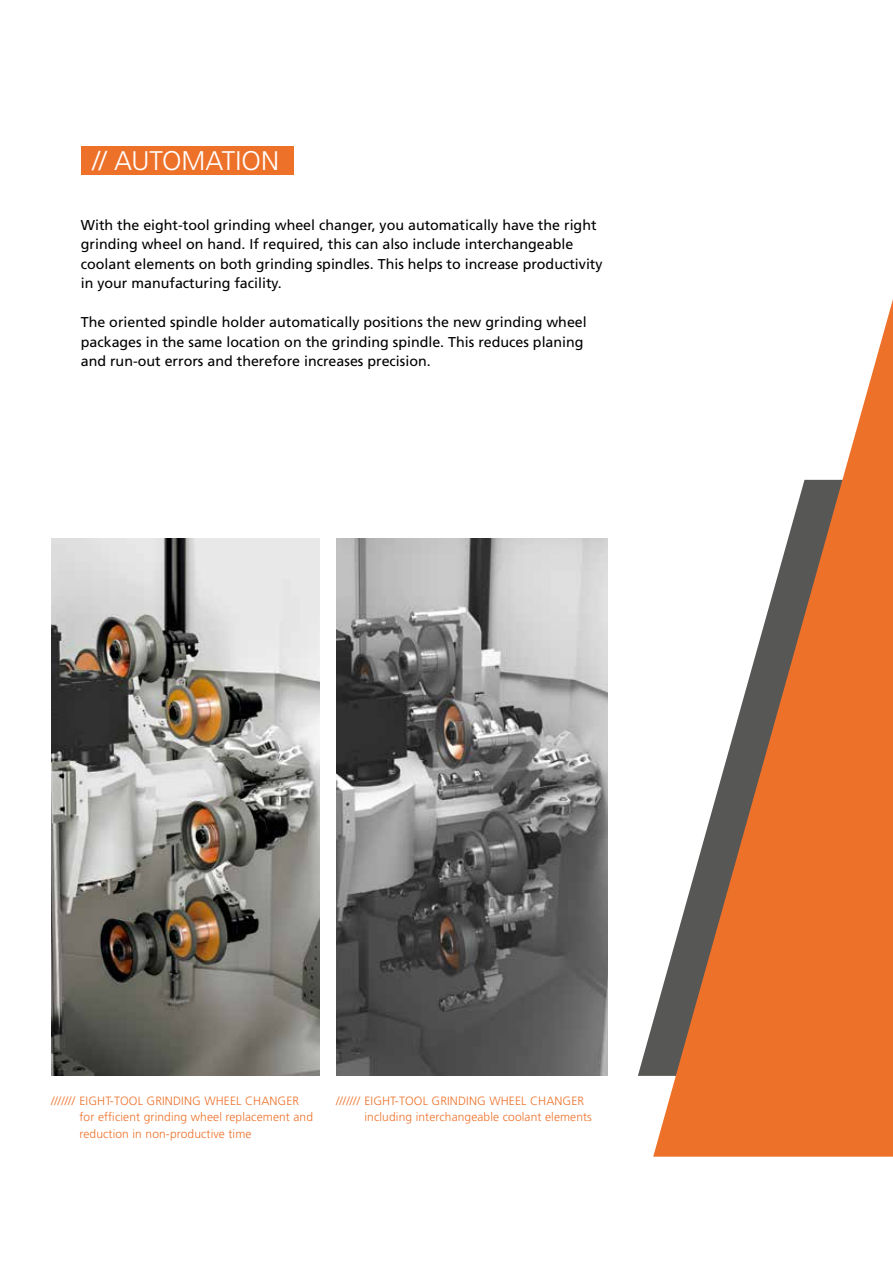
<style>
.page{position:relative;width:893px;height:1263px;background:#fff}
.page>*{position:absolute;margin:0;border:0;box-sizing:border-box;transform-origin:0 0}
.t1{font:300 27px "Frutiger";color:#fff}
.t2{font:14.25px/19.5px "Frutiger";color:#000}
.t3{font:300 12px/16.5px "Frutiger";letter-spacing:.01em;color:#ee712a}
</style>
<div class="page">
<div style="left:81px;top:147px;width:212px;height:28px;background:#ee712a"></div>
<img style="left:51px;top:539px;width:268px;height:537px">
<img style="left:336px;top:539px;width:272px;height:537px">
<svg style="left:653px;top:299px;width:240px;height:858px"></svg>
<h1 class="t1" style="left:92px;top:146px;width:188px">// AUTOMATION</h1>
<p class="t2" style="left:81px;top:215px;width:523px">With the eight-tool grinding wheel changer, you automatically have the right grinding wheel on hand. If required, this can also include interchangeable coolant elements on both grinding spindles. This helps to increase productivity in your manufacturing facility.</p>
<p class="t2" style="left:81px;top:313px;width:507px">The oriented spindle holder automatically positions the new grinding wheel packages in the same location on the grinding spindle. This reduces planing and run-out errors and therefore increases precision.</p>
<p class="t3" style="left:80px;top:1092px;width:235px;text-indent:-28px">/////// EIGHT-TOOL GRINDING WHEEL CHANGER for efficient grinding wheel replacement and reduction in non-productive time</p>
<p class="t3" style="left:364px;top:1092px;width:229px;text-indent:-28px">/////// EIGHT-TOOL GRINDING WHEEL CHANGER including interchangeable coolant elements</p>
</div>
